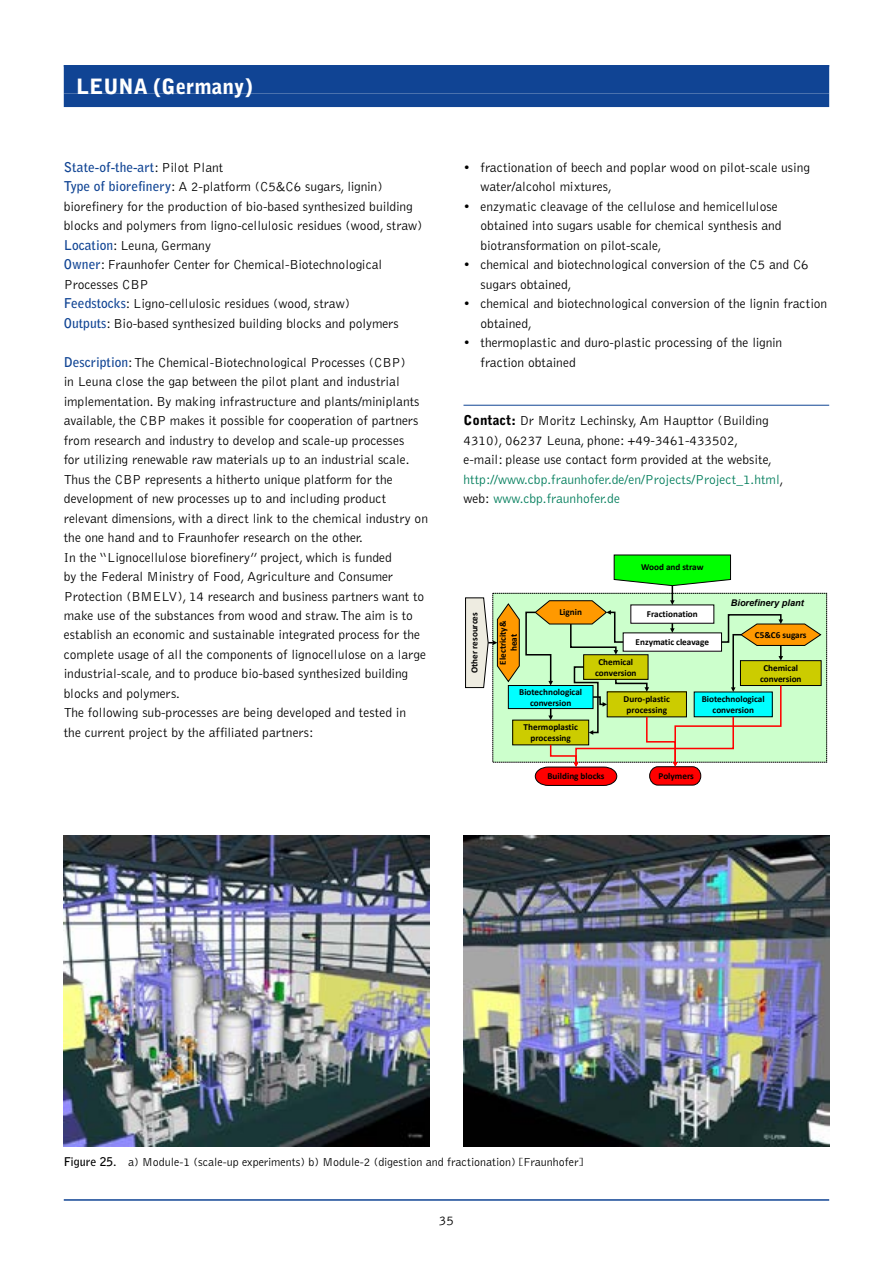
<style>
.page{position:relative;width:893px;height:1263px;background:#fff}
.page>*{position:absolute;margin:0;border:0;box-sizing:border-box;transform-origin:0 0}
.t1{font:900 21px "Bell Gothic Std";color:#fff}
.t2{font:300 13.5px/19.5px "Bell Gothic Std";color:#000}
.t3{font:300 12px "Bell Gothic Std";color:#000}
.t4{font:700 9.15px/10.9px "Calibri";color:#000;text-align:center}
.t5{font:italic 700 9.15px "Arial";color:#000}
.s1{font-weight:700;color:#104494}
.s2{font-weight:900}
.s3{color:#007d5b}
.s4{font-weight:700}
</style>
<div class="page">
<hr style="left:64px;top:1199px;width:765px;height:2px;background:#104494">
<div style="left:64px;top:65px;width:765px;height:29px;background:#104494"></div>
<div style="left:64px;top:94px;width:765px;height:13px;background:#104494"></div>
<hr style="left:463px;top:405px;width:366px;height:1px;background:#104494">
<img style="left:463px;top:835px;width:366px;height:312px">
<img style="left:64px;top:835px;width:365px;height:312px">
<svg style="left:465px;top:555px;width:356px;height:231px"></svg>
<h1 class="t1" style="left:77px;top:74px;width:178px">LEUNA (Germany)</h1>
<p class="t2" style="left:64px;top:158px;width:360px"><span class="s1">State-of-the-art</span>: Pilot Plant<br><span class="s1">Type of biorefinery</span>: A 2-platform (C5&amp;C6 sugars, lignin) biorefinery for the production of bio-based synthesized building blocks and polymers from ligno-cellulosic residues (wood, straw)<br><span class="s1">Location</span>: Leuna, Germany<br><span class="s1">Owner</span>: Fraunhofer Center for Chemical-Biotechnological Processes CBP<br><span class="s1">Feedstocks</span>: Ligno-cellulosic residues (wood, straw)<br><span class="s1">Outputs</span>: Bio-based synthesized building blocks and polymers</p>
<p class="t2" style="left:64px;top:353px;width:366px"><span class="s1">Description</span>: The Chemical-Biotechnological Processes (CBP)<br>in Leuna close the gap between the pilot plant and industrial implementation. By making infrastructure and plants/miniplants available, the CBP makes it possible for cooperation of partners from research and industry to develop and scale-up processes<br>for utilizing renewable raw materials up to an industrial scale.<br>Thus the CBP represents a hitherto unique platform for the development of new processes up to and including product relevant dimensions, with a direct link to the chemical industry on the one hand and to Fraunhofer research on the other.<br>In the “Lignocellulose biorefinery” project, which is funded<br>by the Federal Ministry of Food, Agriculture and Consumer Protection (BMELV), 14 research and business partners want to make use of the substances from wood and straw. The aim is to establish an economic and sustainable integrated process for the complete usage of all the components of lignocellulose on a large industrial-scale, and to produce bio-based synthesized building blocks and polymers.<br>The following sub-processes are being developed and tested in<br>the current project by the affiliated partners:</p>
<p class="t2" style="left:480px;top:158px;width:331px;text-indent:-17px">• fractionation of beech and poplar wood on pilot-scale using water/alcohol mixtures,</p>
<p class="t2" style="left:480px;top:197px;width:303px;text-indent:-17px">• enzymatic cleavage of the cellulose and hemicellulose obtained into sugars usable for chemical synthesis and biotransformation on pilot-scale,</p>
<p class="t2" style="left:480px;top:255px;width:330px;text-indent:-17px">• chemical and biotechnological conversion of the C5 and C6 sugars obtained,</p>
<p class="t2" style="left:480px;top:294px;width:348px;text-indent:-17px">• chemical and biotechnological conversion of the lignin fraction obtained,</p>
<p class="t2" style="left:480px;top:333px;width:303px;text-indent:-17px">• thermoplastic and duro-plastic processing of the lignin fraction obtained</p>
<p class="t2" style="left:463px;top:411px;width:322px"><span class="s2">Contact:</span> Dr Moritz Lechinsky, Am Haupttor (Building 4310), 06237 Leuna, phone: +49-3461-433502,<br>e-mail: please use contact form provided at the website, <span class="s3">http://www.cbp.fraunhofer.de/en/Projects/Project_1.html</span>, web: <span class="s3">www.cbp.fraunhofer.de</span></p>
<p class="t4" style="left:469px;top:673px;width:62px;rotate:-90deg">Other resources</p>
<p class="t4" style="left:497px;top:665px;width:46px;rotate:-90deg">Electricity&amp; heat</p>
<p class="t4" style="left:559px;top:607px;width:24px">Lignin</p>
<p class="t4" style="left:519px;top:686px;width:65px">Biotechnological conversion</p>
<p class="t4" style="left:523px;top:721px;width:56px">Thermoplastic processing</p>
<p class="t4" style="left:641px;top:562px;width:64px">Wood and straw</p>
<p class="t4" style="left:647px;top:609px;width:52px">Fractionation</p>
<p class="t4" style="left:636px;top:637px;width:75px">Enzymatic cleavage</p>
<p class="t5" style="left:731px;top:597px;width:74px">Biorefinery plant</p>
<p class="t4" style="left:755px;top:629px;width:53px">C5&amp;C6 sugars</p>
<p class="t4" style="left:595px;top:656px;width:43px">Chemical conversion</p>
<p class="t4" style="left:624px;top:693px;width:48px">Duro-plastic processing</p>
<p class="t4" style="left:760px;top:662px;width:43px">Chemical conversion</p>
<p class="t4" style="left:702px;top:693px;width:65px">Biotechnological conversion</p>
<p class="t4" style="left:547px;top:771px;width:59px">Building blocks</p>
<p class="t4" style="left:659px;top:770px;width:37px">Polymers</p>
<p class="t3" style="left:64px;top:1156px;width:521px"><span class="s4">Figure 25.</span> a) Module-1 (scale-up experiments) b) Module-2 (digestion and fractionation) [Fraunhofer]</p>
<p class="t2" style="left:439px;top:1211px;width:17px">35</p>
</div>
